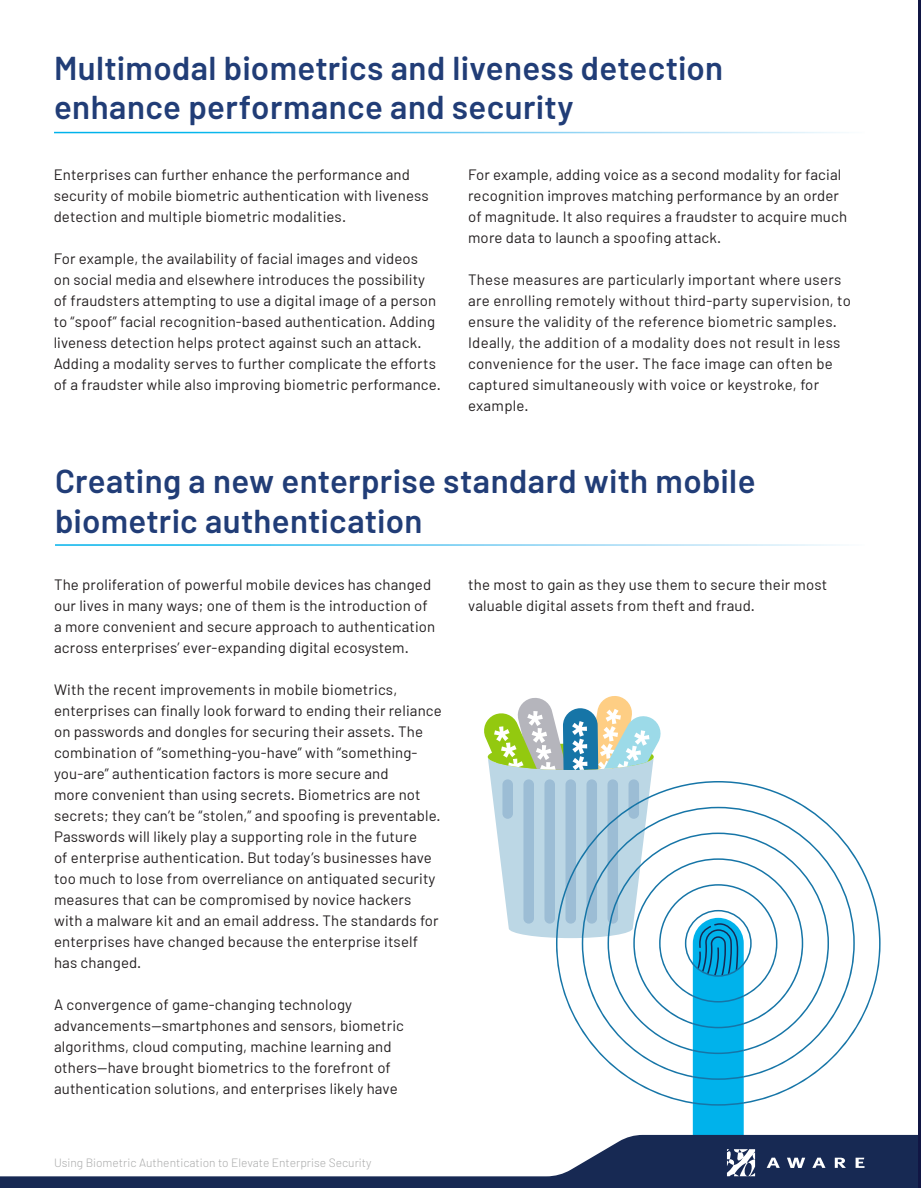
<style>
.page{position:relative;width:921px;height:1188px;background:#fff}
.page>*{position:absolute;margin:0;border:0;box-sizing:border-box;transform-origin:0 0}
.t1{font:600 33px/39.6px "Barlow";letter-spacing:.01em;color:#213d77}
.Body{font:15px/21px "Barlow";letter-spacing:.01em;color:#231f20}
.t2{font:300 12px "Barlow";color:#aaabab}
</style>
<div class="page">
<svg style="left:805px;top:854px;width:75px;height:227px"></svg>
<svg style="left:805px;top:806px;width:49px;height:271px"></svg>
<svg style="left:805px;top:832px;width:24px;height:218px"></svg>
<svg style="left:0;top:1134px;width:918px;height:53px"></svg>
<svg style="left:481px;top:696px;width:324px;height:479px"></svg>
<svg style="left:812px;top:1157px;width:13px;height:10px"></svg>
<svg style="left:834px;top:1157px;width:11px;height:10px"></svg>
<svg style="left:855px;top:1157px;width:9px;height:10px"></svg>
<hr style="left:918px;top:0;width:2px;height:1187px;background:#111644">
<h1 class="t1" style="left:54px;top:47px;width:670px">Multimodal biometrics and liveness detection enhance performance and security</h1>
<p class="Body" style="left:54px;top:164px;width:376px">Enterprises can further enhance the performance and security of mobile biometric authentication with liveness detection and multiple biometric modalities.</p>
<p class="Body" style="left:54px;top:248px;width:388px">For example, the availability of facial images and videos<br>on social media and elsewhere introduces the possibility of fraudsters attempting to use a digital image of a person to “spoof” facial recognition-based authentication. Adding liveness detection helps protect against such an attack.<br>Adding a modality serves to further complicate the efforts of a fraudster while also improving biometric performance.</p>
<p class="Body" style="left:468px;top:164px;width:380px">For example, adding voice as a second modality for facial recognition improves matching performance by an order of magnitude. It also requires a fraudster to acquire much more data to launch a spoofing attack.</p>
<p class="Body" style="left:468px;top:269px;width:384px">These measures are particularly important where users are enrolling remotely without third-party supervision, to ensure the validity of the reference biometric samples.<br>Ideally, the addition of a modality does not result in less convenience for the user. The face image can often be captured simultaneously with voice or keystroke, for example.</p>
<h1 class="t1" style="left:55px;top:461px;width:702px">Creating a new enterprise standard with mobile biometric authentication</h1>
<p class="Body" style="left:54px;top:573px;width:383px">The proliferation of powerful mobile devices has changed our lives in many ways; one of them is the introduction of a more convenient and secure approach to authentication across enterprises’ ever-expanding digital ecosystem.</p>
<p class="Body" style="left:54px;top:678px;width:389px">With the recent improvements in mobile biometrics, enterprises can finally look forward to ending their reliance on passwords and dongles for securing their assets. The combination of “something-you-have” with “something&shy;you-are” authentication factors is more secure and<br>more convenient than using secrets. Biometrics are not secrets; they can’t be “stolen,” and spoofing is preventable.<br>Passwords will likely play a supporting role in the future<br>of enterprise authentication. But today’s businesses have too much to lose from overreliance on antiquated security measures that can be compromised by novice hackers with a malware kit and an email address. The standards for enterprises have changed because the enterprise itself has changed.</p>
<p class="Body" style="left:54px;top:993px;width:351px">A convergence of game-changing technology advancements—smartphones and sensors, biometric algorithms, cloud computing, machine learning and others—have brought biometrics to the forefront of authentication solutions, and enterprises likely have</p>
<p class="t2" style="left:54px;top:1155px;width:319px">Using Biometric Authentication to Elevate Enterprise Security</p>
<p class="Body" style="left:468px;top:573px;width:360px">the most to gain as they use them to secure their most valuable digital assets from theft and fraud.</p>
</div>
